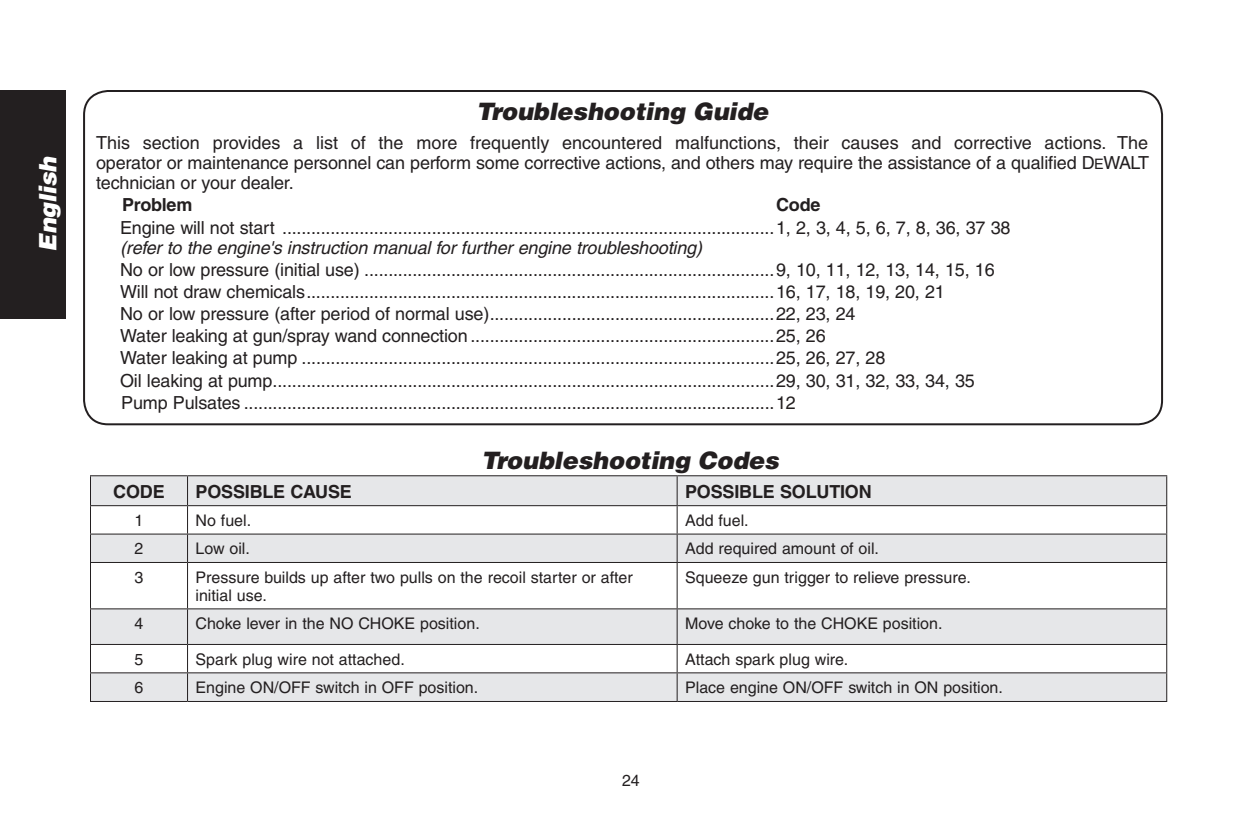
<style>
.page{position:relative;width:1260px;height:828px;background:#fff}
.page>*{position:absolute;margin:0;border:0;box-sizing:border-box;transform-origin:0 0}
.t1{font:italic 900 24px "Helvetica";letter-spacing:-.005em;color:#231f20}
.t2{font:italic 900 24px "Helvetica";color:#fff}
.t3{font:18px/22.2px "Helvetica";letter-spacing:-.01em;color:#231f20;text-align:justify}
.t4{font:italic 18px "Helvetica";letter-spacing:-.01em;color:#231f20}
.t5{font:700 18px "Helvetica";letter-spacing:-.01em;color:#231f20}
.t6{font:16px/18px "Helvetica";color:#231f20}
.s1{font-family:"Helvetica SC800";font-size:14.4px}
</style>
<div class="page">
<div style="left:0;top:90px;width:66px;height:228px;background:#231f20"></div>
<svg style="left:91px;top:563px;width:1075px;height:138px"></svg>
<hr style="left:90px;top:475px;width:98px;height:1px;background:#231f20">
<hr style="left:188px;top:475px;width:489px;height:1px;background:#231f20">
<hr style="left:677px;top:475px;width:490px;height:1px;background:#231f20">
<svg style="left:90px;top:476px;width:1077px;height:86px"></svg>
<hr style="left:90px;top:562px;width:98px;height:1px;background:#231f20">
<hr style="left:90px;top:563px;width:1px;height:45px;background:#231f20">
<hr style="left:188px;top:562px;width:489px;height:1px;background:#231f20">
<hr style="left:187px;top:563px;width:1px;height:45px;background:#231f20">
<hr style="left:677px;top:562px;width:490px;height:1px;background:#231f20">
<hr style="left:677px;top:563px;width:1px;height:45px;background:#231f20">
<hr style="left:1166px;top:563px;width:1px;height:45px;background:#231f20">
<hr style="left:90px;top:608px;width:98px;height:1px;background:#231f20">
<hr style="left:90px;top:609px;width:1px;height:35px;background:#231f20">
<hr style="left:188px;top:608px;width:489px;height:1px;background:#231f20">
<hr style="left:187px;top:609px;width:1px;height:35px;background:#231f20">
<hr style="left:677px;top:608px;width:490px;height:1px;background:#231f20">
<hr style="left:677px;top:609px;width:1px;height:35px;background:#231f20">
<hr style="left:1166px;top:609px;width:1px;height:35px;background:#231f20">
<hr style="left:90px;top:644px;width:98px;height:1px;background:#231f20">
<hr style="left:188px;top:644px;width:489px;height:1px;background:#231f20">
<hr style="left:677px;top:644px;width:490px;height:1px;background:#231f20">
<hr style="left:90px;top:672px;width:98px;height:1px;background:#231f20">
<svg style="left:90px;top:645px;width:1px;height:56px"></svg>
<hr style="left:188px;top:672px;width:489px;height:1px;background:#231f20">
<svg style="left:187px;top:645px;width:1px;height:56px"></svg>
<hr style="left:677px;top:672px;width:490px;height:1px;background:#231f20">
<svg style="left:677px;top:645px;width:1px;height:56px"></svg>
<svg style="left:1166px;top:645px;width:1px;height:56px"></svg>
<hr style="left:90px;top:701px;width:98px;height:1px;background:#231f20">
<hr style="left:188px;top:701px;width:489px;height:1px;background:#231f20">
<hr style="left:677px;top:701px;width:490px;height:1px;background:#231f20">
<div style="left:83px;top:90px;width:1080px;height:335px;border:2px solid #231f20;border-radius:24px"></div>
<h1 class="t2" style="left:32px;top:252px;width:97px;rotate:-90deg">English</h1>
<h1 class="t1" style="left:476px;top:96px;width:294px">Troubleshooting Guide</h1>
<p class="t3" style="left:96px;top:133px;width:1055px;line-height:20px">This section provides a list of the more frequently encountered malfunctions, their causes and corrective actions. The operator or maintenance personnel can perform some corrective actions, and others may require the assistance of a qualified D<span class="s1">e</span>WALT technician or your dealer.</p>
<p class="t5" style="left:122px;top:194px;width:72px">PROBLEM</p>
<p class="t5" style="left:776px;top:194px;width:46px">CODE</p>
<p class="t3" style="left:120px;top:216px;width:892px">Engine will not start ......................................................................................................1, 2, 3, 4, 5, 6, 7, 8, 36, 37 38</p>
<p class="t4" style="left:120px;top:237px;width:583px">(refer to the engine's instruction manual for further engine troubleshooting)</p>
<p class="t3" style="left:120px;top:258px;width:876px;text-align:left">No or low pressure (initial use) .....................................................................................9, 10, 11, 12, 13, 14, 15, 16<br>Will not draw chemicals.................................................................................................16, 17, 18, 19, 20, 21<br>No or low pressure (after period of normal use)...........................................................22, 23, 24<br>Water leaking at gun/spray wand connection ...............................................................25, 26<br>Water leaking at pump ..................................................................................................25, 26, 27, 28<br>Oil leaking at pump........................................................................................................29, 30, 31, 32, 33, 34, 35<br>Pump Pulsates ..............................................................................................................12</p>
<h1 class="t1" style="left:481px;top:444px;width:299px">Troubleshooting Codes</h1>
<p class="t5" style="left:113px;top:480px;width:39px">CODE</p>
<p class="t5" style="left:196px;top:480px;width:156px">POSSIBLE CAUSE</p>
<p class="t5" style="left:685px;top:480px;width:25px">POSS</p>
<p class="t5" style="left:734px;top:480px;width:124px">IBLE SOLUTION</p>
<p class="t6" style="left:135px;top:511px;width:10px">1</p>
<p class="t6" style="left:196px;top:511px;width:57px">No fuel.</p>
<p class="t6" style="left:685px;top:511px;width:65px">Add fuel.</p>
<p class="t6" style="left:135px;top:540px;width:10px">2</p>
<p class="t6" style="left:196px;top:540px;width:56px">Low oil.</p>
<p class="t6" style="left:685px;top:540px;width:195px">Add required amount of oil.</p>
<p class="t6" style="left:135px;top:568px;width:10px">3</p>
<p class="t6" style="left:196px;top:568px;width:439px">Pressure builds up after two pulls on the recoil starter or after initial use.</p>
<p class="t6" style="left:685px;top:568px;width:287px">Squeeze gun trigger to relieve pressure.</p>
<p class="t6" style="left:135px;top:615px;width:10px">4</p>
<p class="t6" style="left:196px;top:615px;width:187px">Choke lever in the No Choke</p>
<p class="t6" style="left:420px;top:615px;width:61px">position.</p>
<p class="t6" style="left:685px;top:615px;width:160px">Move choke to the Choke</p>
<p class="t6" style="left:883px;top:615px;width:61px">position.</p>
<p class="t6" style="left:135px;top:650px;width:10px">5</p>
<p class="t6" style="left:196px;top:650px;width:211px">Spark plug wire not attached.</p>
<p class="t6" style="left:685px;top:650px;width:165px">Attach spark plug wire.</p>
<p class="t6" style="left:135px;top:679px;width:10px">6</p>
<p class="t6" style="left:196px;top:679px;width:284px">Engine ON/OFF switch in OFF position.</p>
<p class="t6" style="left:685px;top:679px;width:319px">Place engine ON/OFF switch in on position.</p>
<p class="t6" style="left:622px;top:772px;width:19px">24</p>
</div>
